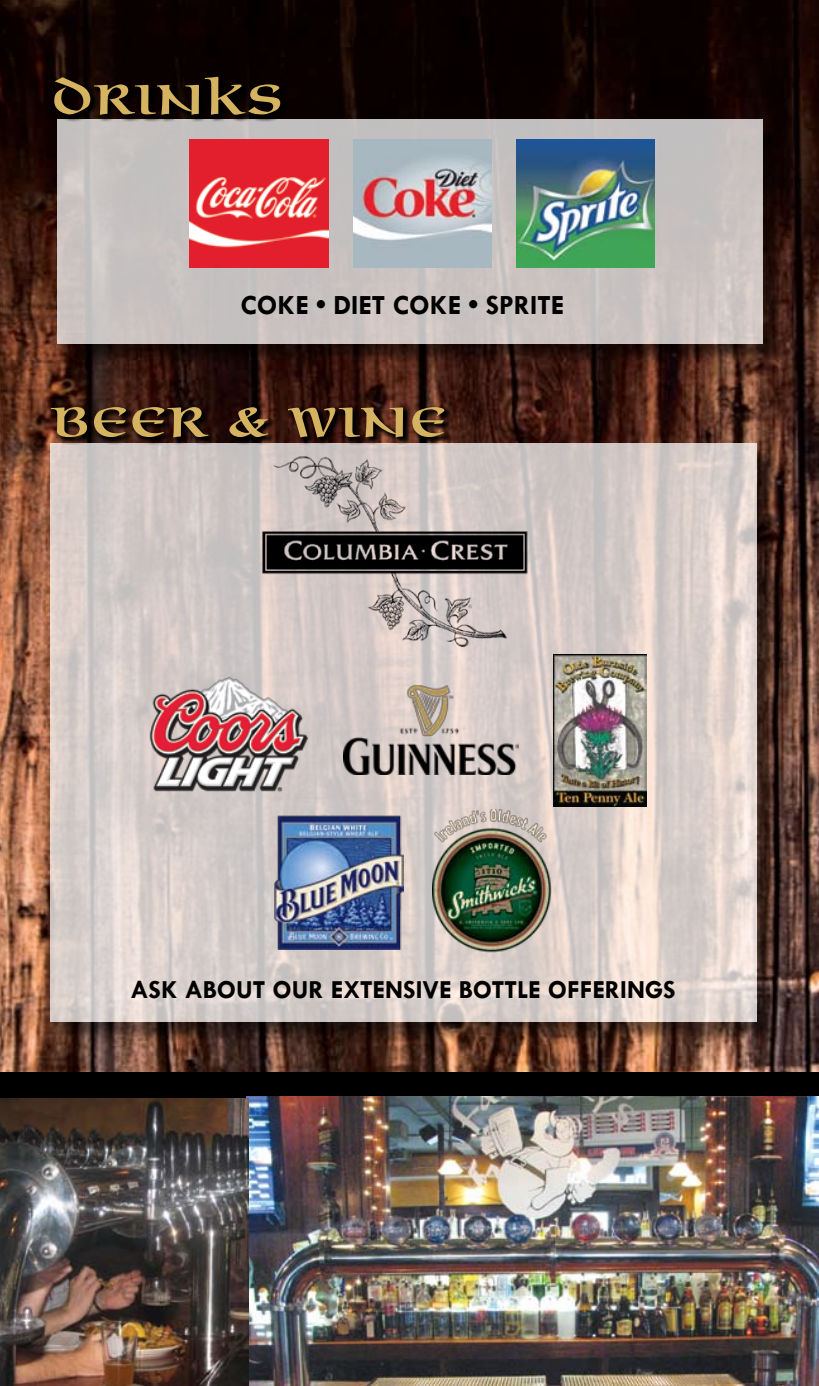
<style>
.page{position:relative;width:819px;height:1386px;background:#fff}
.page>*{position:absolute;margin:0;border:0;box-sizing:border-box;transform-origin:0 0}
.t1{font:63px "Omnia LT Std";color:#d5b360}
.t2{font:700 28px "Tw Cen";color:#000}
.t3{font:700 26.25px "Tw Cen";color:#000}
</style>
<div class="page">
<img style="left:0;top:0;width:819px;height:1073px">
<div style="left:60px;top:122px;width:725px;height:243px;background:#000;opacity:.65"></div>
<div style="left:58px;top:119px;width:705px;height:224px;background:#c7c1c0"></div>
<div style="left:53px;top:446px;width:726px;height:597px;background:#000;opacity:.65"></div>
<svg style="left:51px;top:444px;width:706px;height:578px;background:#d8cdca"></svg>
<img style="left:136px;top:663px;width:185px;height:141px">
<img style="left:344px;top:685px;width:175px;height:89px">
<img style="left:432px;top:810px;width:134px;height:148px">
<img style="left:275px;top:816px;width:128px;height:133px">
<img style="left:554px;top:654px;width:92px;height:153px">
<img style="left:249px;top:446px;width:291px;height:212px">
<img style="left:189px;top:140px;width:140px;height:128px">
<img style="left:354px;top:140px;width:138px;height:128px">
<img style="left:516px;top:140px;width:138px;height:128px">
<div style="left:0;top:1073px;width:819px;height:313px;background:#000"></div>
<img style="left:0;top:1097px;width:819px;height:289px">
<svg style="left:51px;top:74px;width:237px;height:48px;background:#120c0b"></svg>
<svg style="left:48px;top:404px;width:403px;height:40px;background:#2a140f"></svg>
<h1 class="t1" style="left:51px;top:73px;width:234px">drinks</h1>
<p class="t2" style="left:241px;top:288px;width:325px">COKE • DIET COKE • SPRITE</p>
<h1 class="t1" style="left:51px;top:396px;width:398px">BEER &amp; WINE</h1>
<p class="t3" style="left:131px;top:974px;width:17px">ASK</p>
<p class="t3" style="left:185px;top:974px;width:49px">ABOUT</p>
<p class="t3" style="left:272px;top:974px;width:18px">OUR</p>
<p class="t3" style="left:331px;top:974px;width:15px">EXTENSIVE</p>
<p class="t3" style="left:459px;top:974px;width:29px">BOTTLE</p>
<p class="t3" style="left:548px;top:974px;width:60px">OFFERINGS</p>
</div>
